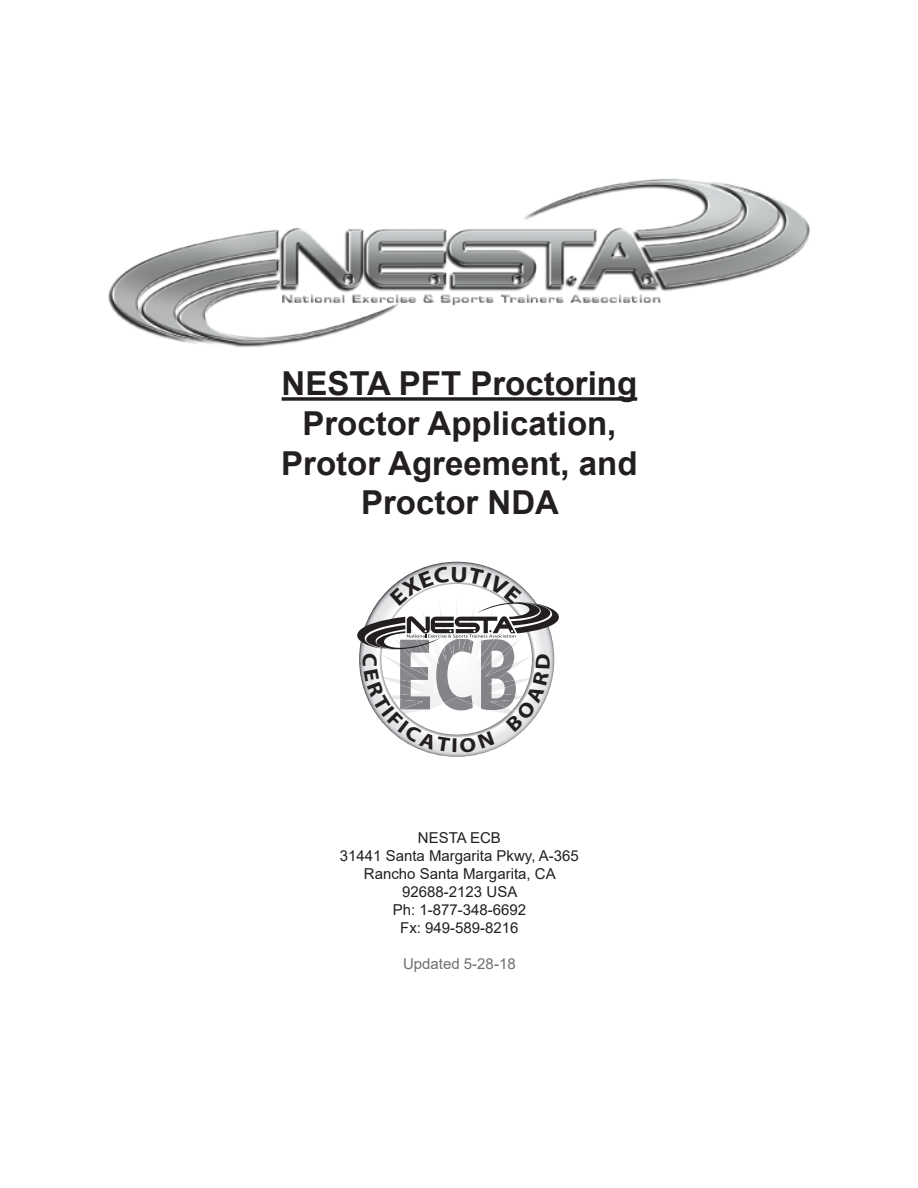
<style>
.page{position:relative;width:918px;height:1188px;background:#fff}
.page>*{position:absolute;margin:0;border:0;box-sizing:border-box;transform-origin:0 0}
.t1{font:700 33px "Arial";color:#231f20}
.t2{font:15px "Arial";color:#231f20}
.t3{font:15px "Arial";color:#707070}
</style>
<div class="page">
<img style="left:108px;top:178px;width:702px;height:169px">
<svg style="left:282px;top:397px;width:355px;height:4px"></svg>
<svg style="left:357px;top:562px;width:202px;height:195px"></svg>
<p class="t1" style="left:282px;top:361px;width:357px">NESTA PFT Proctoring</p>
<p class="t1" style="left:302px;top:400px;width:316px">Proctor Application,</p>
<p class="t1" style="left:281px;top:440px;width:358px">Protor Agreement, and</p>
<p class="t1" style="left:361px;top:479px;width:200px">Proctor NDA</p>
<p class="t2" style="left:418px;top:827px;width:85px">NESTA ECB</p>
<p class="t2" style="left:340px;top:845px;width:241px">31441 Santa Margarita Pkwy, A-365</p>
<p class="t2" style="left:364px;top:863px;width:193px">Rancho Santa Margarita, CA</p>
<p class="t2" style="left:402px;top:881px;width:117px">92688-2123 USA</p>
<p class="t2" style="left:393px;top:899px;width:135px">Ph: 1-877-348-6692</p>
<p class="t2" style="left:400px;top:917px;width:120px">Fx: 949-589-8216</p>
<p class="t3" style="left:403px;top:953px;width:114px">Updated 5-28-18</p>
</div>
